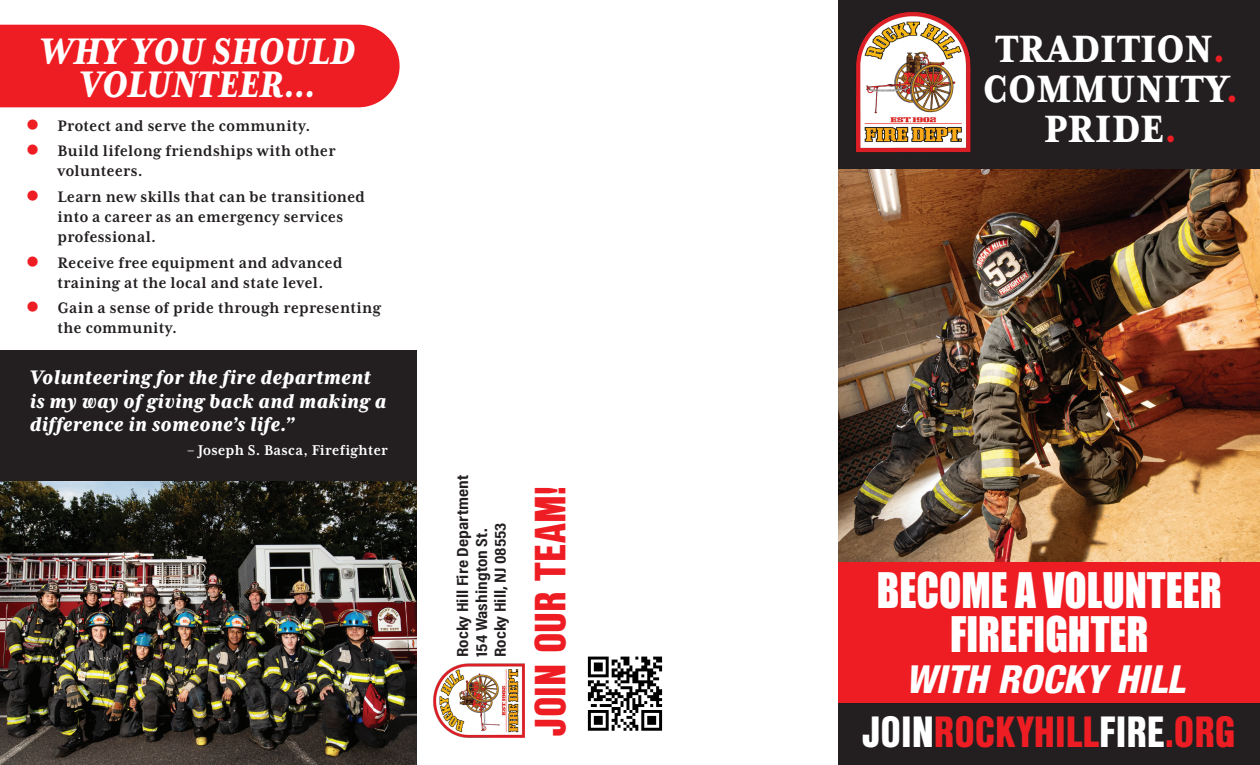
<style>
.page{position:relative;width:1260px;height:765px;background:#fff}
.page>*{position:absolute;margin:0;border:0;box-sizing:border-box;transform-origin:0 0}
.t1{font:45px/43.8px "Impact";color:#fff;text-align:center;scale:.91 1}
.t2{font:800 43.75px "Mrs Eaves XL Serif Nar OT";letter-spacing:.02em;color:#fff;scale:.92 1}
.t3{font:900 42.5px "Nimbus San Con L";color:#ee1d23}
.t4{font:italic 800 42.5px/33.8px "Mrs Eaves XL Serif Nar OT";letter-spacing:.02em;color:#fff;text-align:center;scale:.89 1}
.t5{font:38.75px "Helvetica Neue W01 87 Hv Cn Obl";color:#fff}
.t6{font:italic 800 22.5px/23.8px "Mrs Eaves XL Serif Nar OT";letter-spacing:.02em;color:#fff}
.t7{font:700 17.5px/20px "Mrs Eaves XL Serif Nar OT";letter-spacing:.02em;color:#231f20}
.t8{font:16.25px "Acumin Variable Concept";color:#231f20;scale:1.15 1}
.t9{font:700 16.25px "Mrs Eaves XL Serif Nar OT";letter-spacing:.02em;color:#fff}
.s1{color:#ee1d23}
.s2{color:#fff}
</style>
<div class="page">
<img style="left:839px;top:169px;width:421px;height:393px">
<div style="left:838px;top:0;width:422px;height:169px;background:#231f20"></div>
<img style="left:856px;top:12px;width:115px;height:141px">
<img style="left:433px;top:663px;width:92px;height:75px">
<div style="left:839px;top:562px;width:421px;height:142px;background:#ee1d23"></div>
<div style="left:839px;top:704px;width:421px;height:61px;background:#231f20"></div>
<div style="left:0;top:25px;width:400px;height:82px;background:#ee1d23"></div>
<img style="left:0;top:481px;width:416px;height:284px">
<div style="left:0;top:350px;width:416px;height:131px;background:#231f20"></div>
<img style="left:587px;top:656px;width:76px;height:75px">
<p class="t4" style="left:40px;top:34px;width:356px">WHY YOU SHOULD<br>VOLUNTEER…</p>
<p class="t7" style="left:26px;top:116px;width:286px"><span class="s1">●</span> Protect and serve the community.</p>
<p class="t7" style="left:58px;top:141px;width:280px;text-indent:-31px"><span class="s1">●</span> Build lifelong friendships with other volunteers.</p>
<p class="t7" style="left:58px;top:187px;width:309px;text-indent:-31px"><span class="s1">●</span> Learn new skills that can be transitioned into a career as an emergency services professional.</p>
<p class="t7" style="left:58px;top:252px;width:286px;text-indent:-31px"><span class="s1">●</span> Receive free equipment and advanced training at the local and state level.</p>
<p class="t7" style="left:58px;top:298px;width:325px;text-indent:-31px"><span class="s1">●</span> Gain a sense of pride through representing the community.</p>
<p class="t6" style="left:30px;top:365px;width:358px">Volunteering for the fire department is my way of giving back and making a difference in someone’s life.”</p>
<p class="t9" style="left:188px;top:441px;width:202px">– Joseph S. Basca, Firefighter</p>
<p class="t8" style="left:451px;top:657px;width:160px;rotate:-90deg">Rocky Hill Fire Department</p>
<p class="t8" style="left:470px;top:657px;width:113px;rotate:-90deg">154 Washington St.</p>
<p class="t8" style="left:489px;top:657px;width:118px;rotate:-90deg">Rocky Hill, NJ 08553</p>
<p class="t3" style="left:518px;top:736px;width:251px;rotate:-90deg">JOIN OUR TEAM!</p>
<p class="t2" style="left:996px;top:24px;width:251px">TRADITION<span class="s1">.</span></p>
<p class="t2" style="left:983px;top:64px;width:279px">COMMUNITY<span class="s1">.</span></p>
<p class="t2" style="left:1044px;top:104px;width:146px">PRIDE<span class="s1">.</span></p>
<p class="t1" style="left:877px;top:567px;width:381px">BECOME A VOLUNTEER<br>FIREFIGHTER</p>
<p class="t5" style="left:906px;top:655px;width:281px">WITH ROCKY HILL</p>
<p class="t3" style="left:862px;top:700px;width:375px"><span class="s2">JOIN</span>ROCKYHILL<span class="s2">FIRE</span>.ORG</p>
</div>
